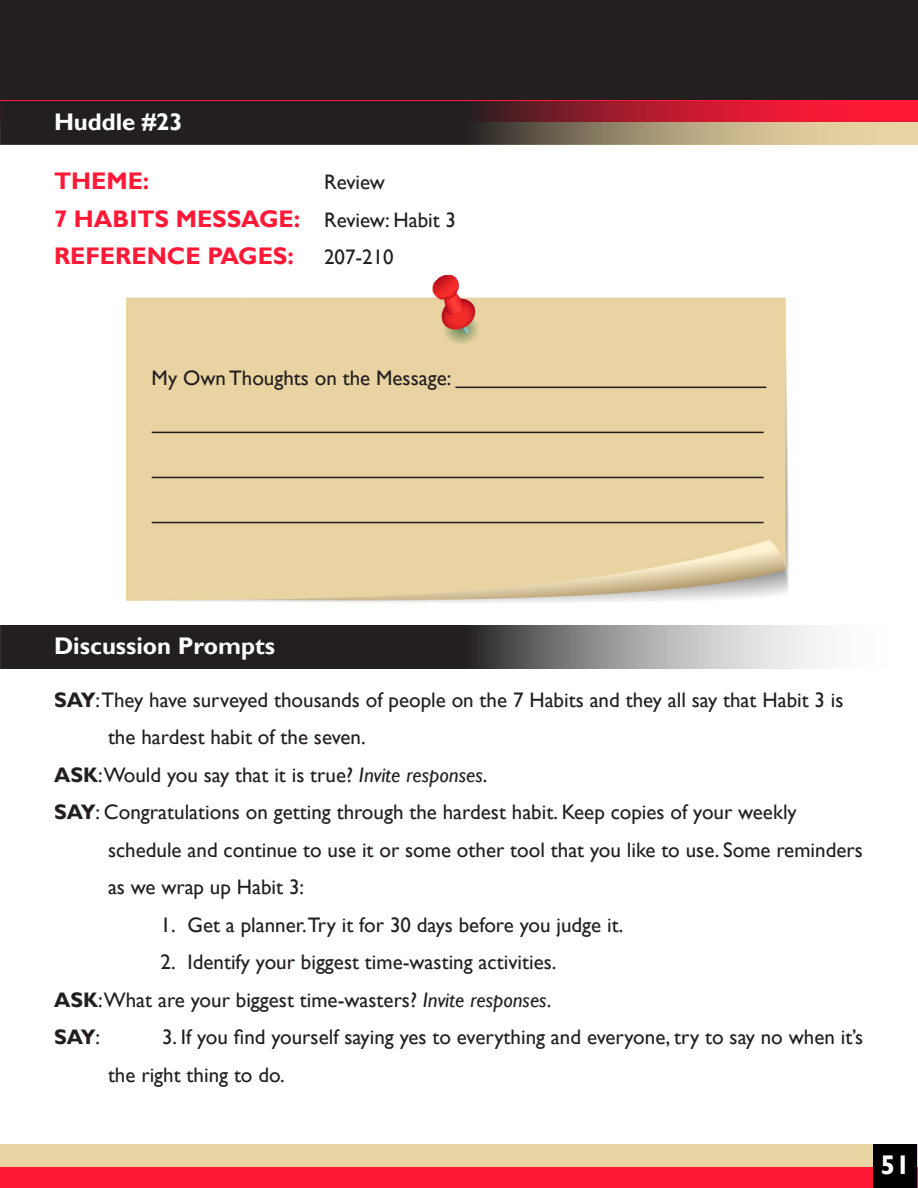
<style>
.page{position:relative;width:918px;height:1188px;background:#fff}
.page>*{position:absolute;margin:0;border:0;box-sizing:border-box;transform-origin:0 0}
.t1{font:700 27px "Gill Sans";color:#fff}
.t2{font:700 24px "Gill Sans";color:#ff1937}
.t3{font:700 24px "Gill Sans";color:#fff}
.t4{font:21px/37.5px "Gill Sans";color:#231f20}
.t5{font:700 21px "Gill Sans";color:#231f20}
.s1{font-weight:400;font-size:21px;color:#231f20}
.s2{font-weight:700}
.s3{font-style:italic}
.s4{font-weight:400}
</style>
<div class="page">
<div style="left:0;top:0;width:918px;height:102px;background:#231f20"></div>
<div style="left:0;top:1166px;width:918px;height:22px;background:#ff1937"></div>
<svg style="left:0;top:123px;width:918px;height:22px"></svg>
<div style="left:0;top:1144px;width:918px;height:22px;background:#e9d4a3"></div>
<img style="left:126px;top:276px;width:662px;height:327px">
<svg style="left:1px;top:625px;width:817px;height:44px;background:#595657"></svg>
<hr style="left:455px;top:387px;width:311px;height:1px;background:#231f20">
<hr style="left:152px;top:432px;width:612px;height:1px;background:#231f20">
<hr style="left:152px;top:477px;width:612px;height:1px;background:#231f20">
<hr style="left:152px;top:522px;width:612px;height:1px;background:#231f20">
<svg style="left:1px;top:101px;width:916px;height:43px;background:#673c39"></svg>
<div style="left:874px;top:1144px;width:43px;height:44px;background:#000"></div>
<p class="t3" style="left:54px;top:108px;width:130px">Huddle #23</p>
<p class="t2" style="left:54px;top:167px;width:97px">THEME:</p>
<p class="t4" style="left:324px;top:164px;width:63px">Review</p>
<p class="t2" style="left:54px;top:204px;width:404px">7 HABITS MESSAGE: <span class="s1">Review: Habit 3</span></p>
<p class="t2" style="left:54px;top:242px;width:241px">REFERENCE PAGES:</p>
<p class="t4" style="left:324px;top:239px;width:71px">207-210</p>
<p class="t4" style="left:152px;top:359px;width:301px">My Own Thoughts on the Message:</p>
<p class="t3" style="left:54px;top:632px;width:223px">Discussion Prompts</p>
<p class="t4" style="left:108px;top:681px;width:737px;text-indent:-54px"><span class="s2">SAY</span>:They have surveyed thousands of people on the 7 Habits and they all say that Habit 3 is the hardest habit of the seven.</p>
<p class="t4" style="left:54px;top:756px;width:435px"><span class="s2">ASK</span>:Would you say that it is true? <span class="s3">Invite responses</span>.</p>
<p class="t4" style="left:108px;top:794px;width:756px;text-indent:-54px"><span class="s2">SAY</span>: Congratulations on getting through the hardest habit. Keep copies of your weekly schedule and continue to use it or some other tool that you like to use. Some reminders as we wrap up Habit 3:</p>
<p class="t4" style="left:160px;top:906px;width:464px">1. Get a planner.Try it for 30 days before you judge it.</p>
<p class="t4" style="left:160px;top:944px;width:397px">2. Identify your biggest time-wasting activities.</p>
<p class="t4" style="left:54px;top:981px;width:499px"><span class="s2">ASK</span>:What are your biggest time-wasters? <span class="s3">Invite responses</span>.</p>
<p class="t5" style="left:54px;top:1025px;width:48px">SAY<span class="s4">:</span></p>
<p class="t4" style="left:108px;top:1019px;width:757px;text-indent:54px">3. If you find yourself saying yes to everything and everyone, try to say no when it’s the right thing to do.</p>
<p class="t1" style="left:881px;top:1149px;width:31px">51</p>
</div>
